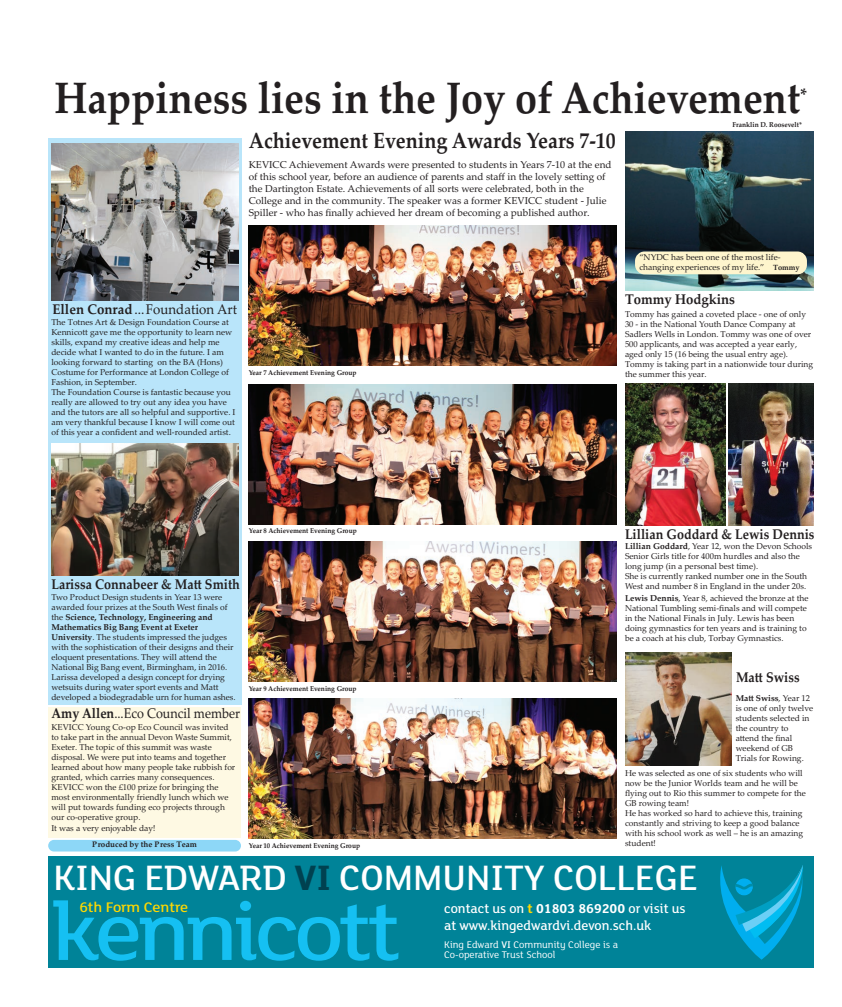
<style>
.page{position:relative;width:842px;height:1007px;background:#fff}
.page>*{position:absolute;margin:0;border:0;box-sizing:border-box;transform-origin:0 0}
.t1{font:700 44px "Palatino Linotype";color:#231f20;scale:.9 1}
.t2{font:500 38.4px "FS Lola";color:#fff}
.t3{font:700 22px "Palatino Linotype";color:#231f20;scale:.9 1}
.t4{font:700 18px "Palatino Linotype";color:#231f20;scale:.9 1}
.t5{font:500 15.1px "FS Lola";letter-spacing:-.005em;color:#ffd801;scale:1.07 1}
.t6{font:500 14px/17px "FS Lola";color:#fff}
.t7{font:700 14px "Palatino Linotype";color:#231f20;scale:.9 1}
.t8{font:14px "Palatino Linotype";color:#231f20;scale:.95 1}
.t9{font:14px "Palatino Linotype";color:#231f20;scale:.9 1}
.t10{font:700 14px "Palatino Linotype";color:#231f20;scale:.94 1}
.t11{font:10.5px/10px "FS Lola";color:#fff}
.t12{font:10px/12px "Palatino Linotype";color:#231f20}
.t13{font:8.5px/10px "Palatino Linotype";color:#231f20}
.t14{font:700 8px "Palatino Linotype";color:#231f20}
.t15{font:700 7px "Palatino Linotype";color:#231f20;scale:.95 1}
.s1{font-weight:700}
.s2{font-weight:700;font-size:7.5px}
.s3{font-weight:700;color:#004150}
.s4{font-weight:700;color:#ffd801}
.s5{font-weight:500}
</style>
<div class="page">
<div style="left:48px;top:707px;width:193px;height:130px;background:#fef9e3"></div>
<div style="left:48px;top:855px;width:766px;height:112px;background:#008398"></div>
<svg style="left:720px;top:865px;width:83px;height:94px"></svg>
<svg style="left:53px;top:900px;width:345px;height:60px"></svg>
<img style="left:249px;top:226px;width:368px;height:139px">
<img style="left:625px;top:131px;width:189px;height:160px">
<div style="left:48px;top:138px;width:193px;height:566px;background:#b9e5fa"></div>
<div style="left:48px;top:839px;width:193px;height:12px;background:#8dd7f7;border-radius:6px"></div>
<img style="left:51px;top:143px;width:187px;height:157px">
<img style="left:51px;top:443px;width:187px;height:132px">
<div style="left:635px;top:251px;width:172px;height:23px;background:#fef5cd;border-radius:9px"></div>
<img style="left:249px;top:384px;width:368px;height:140px">
<img style="left:249px;top:541px;width:368px;height:140px">
<img style="left:249px;top:698px;width:368px;height:140px">
<img style="left:625px;top:383px;width:101px;height:142px">
<img style="left:729px;top:383px;width:85px;height:142px">
<img style="left:625px;top:652px;width:106px;height:113px">
<h1 class="t1" style="left:54px;top:72px;width:830px">Happiness lies in the Joy of Achievement</h1>
<h3 class="t4" style="left:800px;top:85px;width:9px">*</h3>
<h3 class="t3" style="left:249px;top:127px;width:409px">Achievement Evening Awards Years 7-10</h3>
<p class="t15" style="left:732px;top:120px;width:75px">Franklin D. Roosevelt*</p>
<p class="t12" style="left:249px;top:158px;width:364px">KEVICC Achievement Awards were presented to students in Years 7-10 at the end of this school year, before an audience of parents and staff in the lovely setting of the Dartington Estate. Achievements of all sorts were celebrated, both in the College and in the community. The speaker was a former KEVICC student - Julie Spiller - who has finally achieved her dream of becoming a published author.</p>
<h3 class="t8" style="left:52px;top:301px;width:196px"><span class="s1">Ellen Conrad</span>...Foundation Art</h3>
<p class="t13" style="left:51px;top:317px;width:186px">The Totnes Art &amp; Design Foundation Course at Kennicott gave me the opportunity to learn new skills, expand my creative ideas and help me decide what I wanted to do in the future. I am looking forward to starting on the BA (Hons)<br>Costume for Performance at London College of Fashion, in September.<br>The Foundation Course is fantastic because you really are allowed to try out any idea you have and the tutors are all so helpful and supportive. I am very thankful because I know I will come out of this year a confident and well-rounded artist.</p>
<p class="t15" style="left:249px;top:368px;width:115px">Year 7 Achievement Evening Group</p>
<p class="t13" style="left:639px;top:252px;width:162px">“NYDC has been one of the most life&shy;changing experiences of my life.” <span class="s2">Tommy</span></p>
<h3 class="t10" style="left:625px;top:291px;width:119px">Tommy Hodgkins</h3>
<p class="t13" style="left:625px;top:308px;width:190px">Tommy has gained a coveted place - one of only 30 - in the National Youth Dance Company at Sadlers Wells in London. Tommy was one of over 500 applicants, and was accepted a year early, aged only 15 (16 being the usual entry age).<br>Tommy is taking part in a nationwide tour during the summer this year.</p>
<p class="t15" style="left:249px;top:527px;width:115px">Year 8 Achievement Evening Group</p>
<h3 class="t7" style="left:51px;top:576px;width:211px">Larissa Connabeer &amp; Matt Smith</h3>
<p class="t13" style="left:51px;top:591px;width:186px">Two Product Design students in Year 13 were awarded four prizes at the South West finals of the <span class="s1">Science, Technology, Engineering and Mathematics Big Bang Event at Exeter University</span>. The students impressed the judges with the sophistication of their designs and their eloquent presentations. They will attend the National Big Bang event, Birmingham, in 2016.<br>Larissa developed a design concept for drying wetsuits during water sport events and Matt developed a biodegradable urn for human ashes.</p>
<p class="t13" style="left:51px;top:722px;width:185px">KEVICC Young Co-op Eco Council was invited to take part in the annual Devon Waste Summit, Exeter. The topic of this summit was waste disposal. We were put into teams and together learned about how many people take rubbish for granted, which carries many consequences.<br>KEVICC won the £100 prize for bringing the most environmentally friendly lunch which we will put towards funding eco projects through our co-operative group.<br>It was a very enjoyable day!</p>
<h3 class="t9" style="left:51px;top:705px;width:211px"><span class="s1">Amy Allen</span>...Eco Council member</h3>
<p class="t14" style="left:92px;top:839px;width:106px">Produced by the Press Team</p>
<p class="t15" style="left:249px;top:684px;width:115px">Year 9 Achievement Evening Group</p>
<p class="t15" style="left:249px;top:840px;width:119px">Year 10 Achievement Evening Group</p>
<h3 class="t7" style="left:625px;top:525px;width:212px">Lillian Goddard &amp; Lewis Dennis</h3>
<p class="t13" style="left:625px;top:541px;width:189px"><span class="s1">Lillian Goddard</span>, Year 12, won the Devon Schools Senior Girls title for 400m hurdles and also the long jump (in a personal best time).<br>She is currently ranked number one in the South West and number 8 in England in the under 20s.</p>
<p class="t13" style="left:625px;top:593px;width:185px"><span class="s1">Lewis Dennis</span>, Year 8, achieved the bronze at the National Tumbling semi-finals and will compete in the National Finals in July. Lewis has been doing gymnastics for ten years and is training to be a coach at his club, Torbay Gymnastics.</p>
<h3 class="t7" style="left:736px;top:669px;width:72px">Matt Swiss</h3>
<p class="t13" style="left:736px;top:692px;width:79px"><span class="s1">Matt Swiss</span>, Year 12 is one of only twelve students selected in the country to attend the final weekend of GB<br>Trials for Rowing.</p>
<p class="t13" style="left:625px;top:768px;width:182px">He was selected as one of six students who will now be the Junior Worlds team and he will be flying out to Rio this summer to compete for the GB rowing team!<br>He has worked so hard to achieve this, training constantly and striving to keep a good balance with his school work as well – he is an amazing student!</p>
<h2 class="t2" style="left:53px;top:865px;width:646px">KING EDWARD <span class="s3">VI</span> COMMUNITY COLLEGE</h2>
<h3 class="t6" style="left:444px;top:901px;width:243px">contact us on <span class="s4">t</span> <span class="s1">01803 869200</span> or visit us at www.kingedwardvi.devon.sch.uk</h3>
<h3 class="t5" style="left:79px;top:902px;width:103px">6th Form Centre</h3>
<p class="t11" style="left:444px;top:940px;width:176px">King Edward <span class="s5">VI</span> Community College is a<br>Co-operative Trust School</p>
</div>
